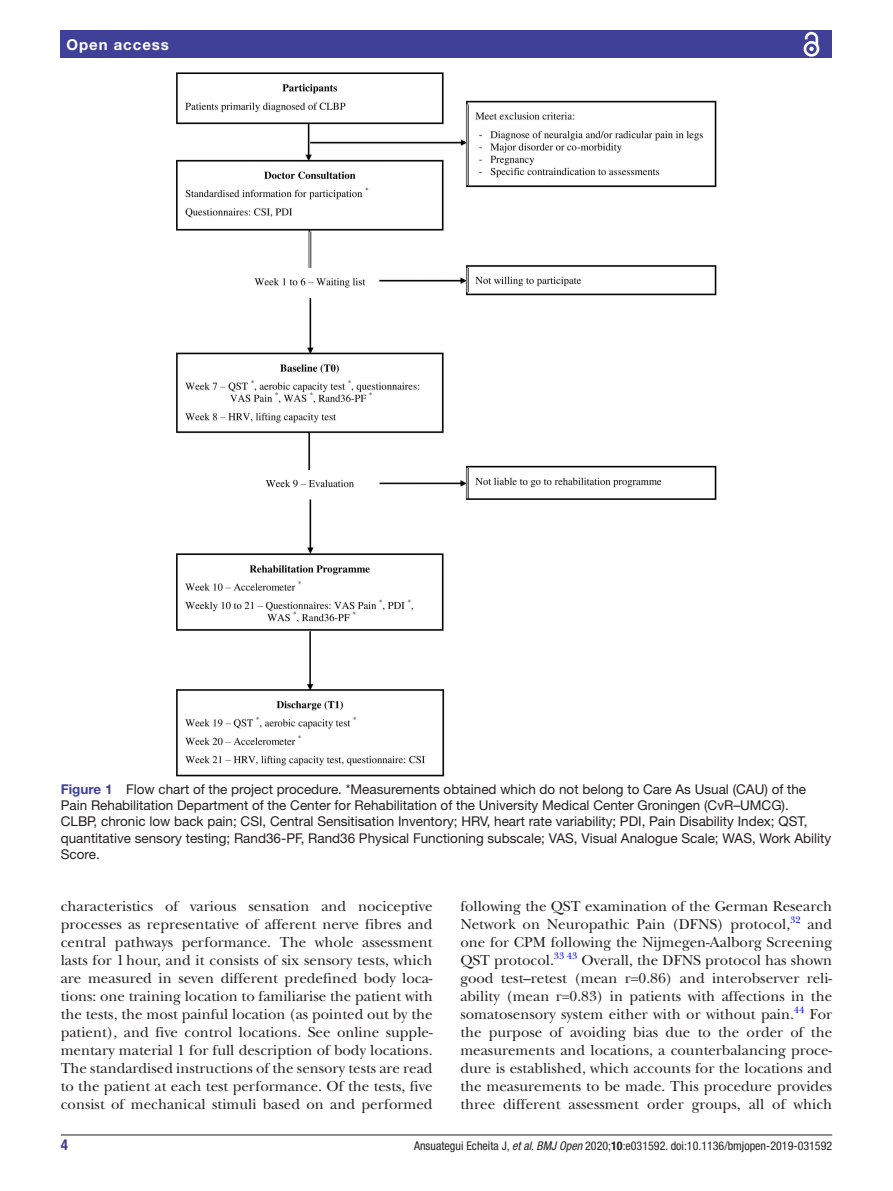
<style>
.page{position:relative;width:893px;height:1191px;background:#fff}
.page>*{position:absolute;margin:0;border:0;box-sizing:border-box;transform-origin:0 0}
.t1{font:15px/18px "New Baskerville";color:#231f20;text-align:justify}
.t2{font:700 15px "Helvetica Neue LT Std";letter-spacing:.065em;color:#fff}
.t3{font:700 condensed 15px "Helvetica Neue LT Std";color:#414099}
.t4{font:13.5px/16.2px "Helvetica Neue LT Std";color:#231f20}
.t5{font:condensed 12px "Helvetica Neue LT Std";color:#231f20}
.t6{font:9.9px "New Baskerville";color:#00f}
.s1{font-weight:700;color:#414099}
.s2{font-style:italic}
.s3{font-weight:700}
</style>
<div class="page">
<hr style="left:61px;top:1134px;width:771px;height:1px;background:#231f20">
<div style="left:61px;top:31px;width:771px;height:27px;background:#414099"></div>
<svg style="left:803px;top:31px;width:17px;height:26px"></svg>
<img style="left:176px;top:73px;width:540px;height:703px">
<p class="t2" style="left:66px;top:35px;width:104px">Open access</p>
<p class="t4" style="left:61px;top:781px;width:772px"><span class="s1">Figure 1</span> Flow chart of the project procedure. *Measurements obtained which do not belong to Care As Usual (CAU) of the Pain Rehabilitation Department of the Center for Rehabilitation of the University Medical Center Groningen (CvR–UMCG).<br>CLBP, chronic low back pain; CSI, Central Sensitisation Inventory; HRV, heart rate variability; PDI, Pain Disability Index; QST, quantitative sensory testing; Rand36-PF, Rand36 Physical Functioning subscale; VAS, Visual Analogue Scale; WAS, Work Ability Score.</p>
<p class="t1" style="left:61px;top:897px;width:373px">characteristics of various sensation and nociceptive processes as representative of afferent nerve fibres and central pathways performance. The whole assessment lasts for 1hour, and it consists of six sensory tests, which are measured in seven different predefined body loca&shy;tions: one training location to familiarise the patient with the tests, the most painful location (as pointed out by the patient), and five control locations. See online supple&shy;mentary material 1 for full description of body locations.<br>The standardised instructions of the sensory tests are read to the patient at each test performance. Of the tests, five consist of mechanical stimuli based on and performed</p>
<p class="t1" style="left:460px;top:897px;width:373px">following the QST examination of the German Research Network on Neuropathic Pain (DFNS) protocol,<sup>32</sup> and one for CPM following the Nijmegen-Aalborg Screening QST protocol.</p>
<p class="t6" style="left:554px;top:949px;width:25px">33 43</p>
<p class="t1" style="left:460px;top:951px;width:373px;text-indent:121px">Overall, the DFNS protocol has shown good test–retest (mean r=0.86) and interobserver reli&shy;ability (mean r=0.83) in patients with affections in the somatosensory system either with or without pain.</p>
<p class="t6" style="left:794px;top:1003px;width:12px">44</p>
<p class="t1" style="left:460px;top:1005px;width:373px;text-indent:349px">For the purpose of avoiding bias due to the order of the measurements and locations, a counterbalancing proce&shy;dure is established, which accounts for the locations and the measurements to be made. This procedure provides three different assessment order groups, all of which</p>
<p class="t3" style="left:61px;top:1135px;width:9px">4</p>
<p class="t5" style="left:414px;top:1138px;width:420px">Ansuategui Echeita J, <span class="s2">et al</span>. <span class="s2">BMJ Open</span> 2020;<span class="s3">10</span>:e031592. doi:10.1136/bmjopen-2019-031592</p>
</div>
